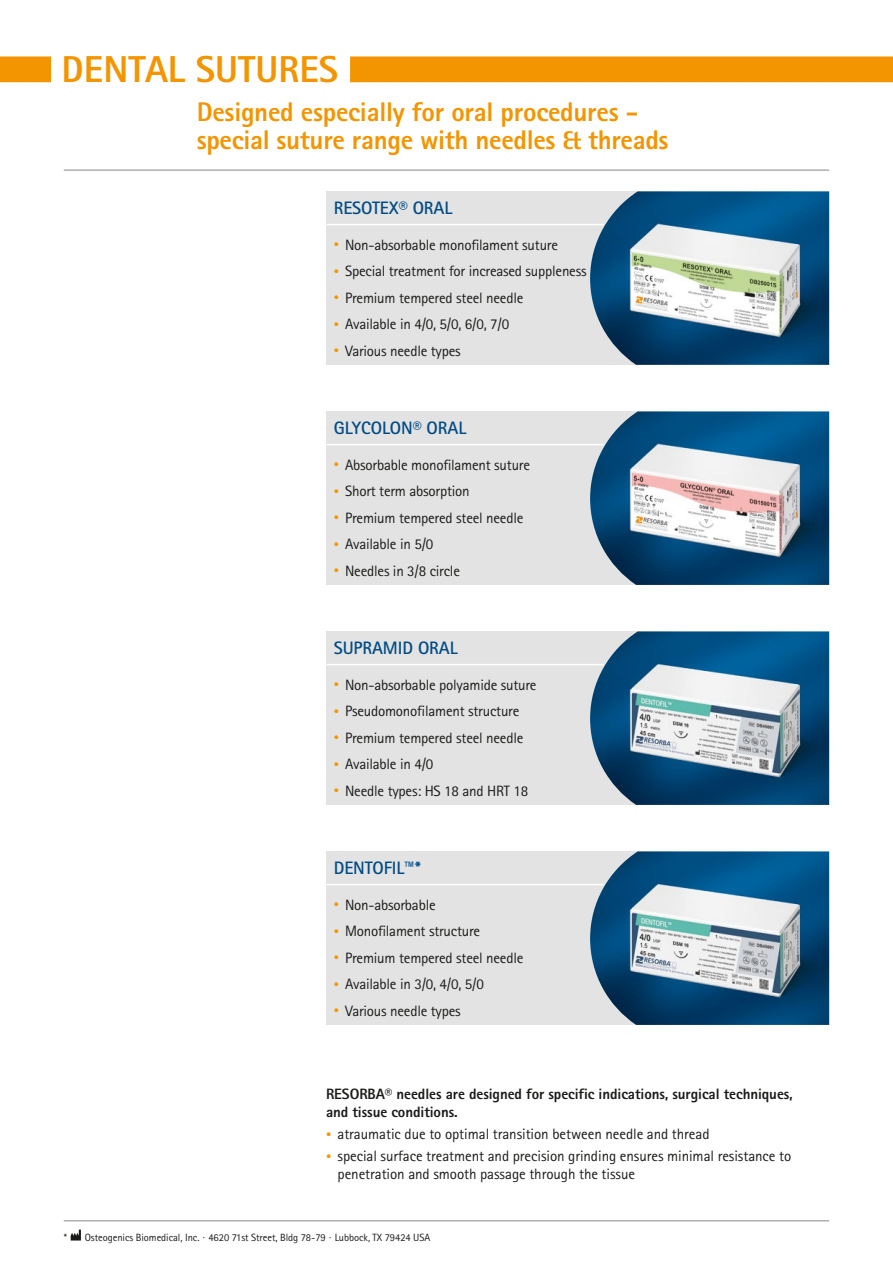
<style>
.page{position:relative;width:893px;height:1263px;background:#fff}
.page>*{position:absolute;margin:0;border:0;box-sizing:border-box;transform-origin:0 0}
.t1{font:800 37.5px "Rotis Sans Serif";color:#f39500}
.t2{font:800 27px/28.5px "Rotis Sans Serif";letter-spacing:-.01em;color:#f39500}
.t3{font:700 18px "Rotis Sans Serif";letter-spacing:-.005em;color:#004b84}
.t4{font:15px/18px "Rotis Sans Serif";letter-spacing:-.015em;color:#1a1a18}
.t5{font:800 15px/18px "Rotis Sans Serif";letter-spacing:-.005em;color:#1a1a18}
.t6{font:10.5px "Rotis Sans Serif";letter-spacing:-.005em;color:#1a1a18}
.s1{font-size:10.5px;color:#f39500}
</style>
<div class="page">
<div style="left:350px;top:56px;width:543px;height:26px;background:#f39500"></div>
<hr style="left:64px;top:1220px;width:765px;height:1px;background:#87888a">
<div style="left:0;top:56px;width:51px;height:26px;background:#f39500"></div>
<hr style="left:64px;top:170px;width:765px;height:1px;background:#87888a">
<div style="left:326px;top:191px;width:347px;height:174px;background:#e3e3e3"></div>
<hr style="left:327px;top:224px;width:277px;height:1px;background:#fff">
<img style="left:590px;top:191px;width:239px;height:174px">
<div style="left:326px;top:411px;width:347px;height:174px;background:#e3e3e3"></div>
<div style="left:326px;top:631px;width:347px;height:174px;background:#e3e3e3"></div>
<div style="left:326px;top:851px;width:347px;height:174px;background:#e3e3e3"></div>
<hr style="left:327px;top:444px;width:277px;height:1px;background:#fff">
<hr style="left:327px;top:664px;width:277px;height:1px;background:#fff">
<hr style="left:327px;top:884px;width:277px;height:1px;background:#fff">
<img style="left:590px;top:411px;width:239px;height:174px">
<img style="left:590px;top:631px;width:239px;height:174px">
<img style="left:590px;top:851px;width:239px;height:174px">
<svg style="left:71px;top:1229px;width:10px;height:11px"></svg>
<h1 class="t1" style="left:62px;top:46px;width:278px">DENTAL SUTURES</h1>
<h2 class="t2" style="left:197px;top:97px;width:473px">Designed especially for oral procedures - special suture range with needles &amp; threads</h2>
<p class="t3" style="left:334px;top:197px;width:120px">RESOTEX® ORAL</p>
<p class="t4" style="left:334px;top:235px;width:226px"><span class="s1">•</span> Non-absorbable monofilament suture</p>
<p class="t4" style="left:334px;top:262px;width:254px"><span class="s1">•</span> Special treatment for increased suppleness</p>
<p class="t4" style="left:334px;top:288px;width:191px"><span class="s1">•</span> Premium tempered steel needle</p>
<p class="t4" style="left:334px;top:315px;width:177px"><span class="s1">•</span> Available in 4/0, 5/0, 6/0, 7/0</p>
<p class="t4" style="left:334px;top:341px;width:128px"><span class="s1">•</span> Various needle types</p>
<p class="t3" style="left:334px;top:417px;width:134px">GLYCOLON® ORAL</p>
<p class="t4" style="left:334px;top:455px;width:198px"><span class="s1">•</span> Absorbable monofilament suture</p>
<p class="t4" style="left:334px;top:482px;width:137px"><span class="s1">•</span> Short term absorption</p>
<p class="t4" style="left:334px;top:508px;width:191px"><span class="s1">•</span> Premium tempered steel needle</p>
<p class="t4" style="left:334px;top:535px;width:101px"><span class="s1">•</span> Available in 5/0</p>
<p class="t4" style="left:334px;top:561px;width:128px"><span class="s1">•</span> Needles in 3/8 circle</p>
<p class="t3" style="left:334px;top:637px;width:125px">SUPRAMID ORAL</p>
<p class="t4" style="left:334px;top:675px;width:204px"><span class="s1">•</span> Non-absorbable polyamide suture</p>
<p class="t4" style="left:334px;top:702px;width:187px"><span class="s1">•</span> Pseudomonofilament structure</p>
<p class="t4" style="left:334px;top:728px;width:191px"><span class="s1">•</span> Premium tempered steel needle</p>
<p class="t4" style="left:334px;top:755px;width:101px"><span class="s1">•</span> Available in 4/0</p>
<p class="t4" style="left:334px;top:781px;width:196px"><span class="s1">•</span> Needle types: HS 18 and HRT 18</p>
<p class="t3" style="left:334px;top:857px;width:89px">DENTOFIL™*</p>
<p class="t4" style="left:334px;top:895px;width:103px"><span class="s1">•</span> Non-absorbable</p>
<p class="t4" style="left:334px;top:922px;width:148px"><span class="s1">•</span> Monofilament structure</p>
<p class="t4" style="left:334px;top:948px;width:191px"><span class="s1">•</span> Premium tempered steel needle</p>
<p class="t4" style="left:334px;top:975px;width:152px"><span class="s1">•</span> Available in 3/0, 4/0, 5/0</p>
<p class="t4" style="left:334px;top:1001px;width:128px"><span class="s1">•</span> Various needle types</p>
<p class="t5" style="left:326px;top:1085px;width:468px">RESORBA® needles are designed for specific indications, surgical techniques, and tissue conditions.</p>
<p class="t4" style="left:326px;top:1125px;width:385px"><span class="s1">•</span> atraumatic due to optimal transition between needle and thread</p>
<p class="t4" style="left:338px;top:1147px;width:455px;text-indent:-12px"><span class="s1">•</span> special surface treatment and precision grinding ensures minimal resistance to penetration and smooth passage through the tissue</p>
<p class="t6" style="left:64px;top:1231px;width:368px">* Osteogenics Biomedical, Inc. · 4620 71st Street, Bldg 78-79 · Lubbock, TX 79424 USA</p>
</div>
